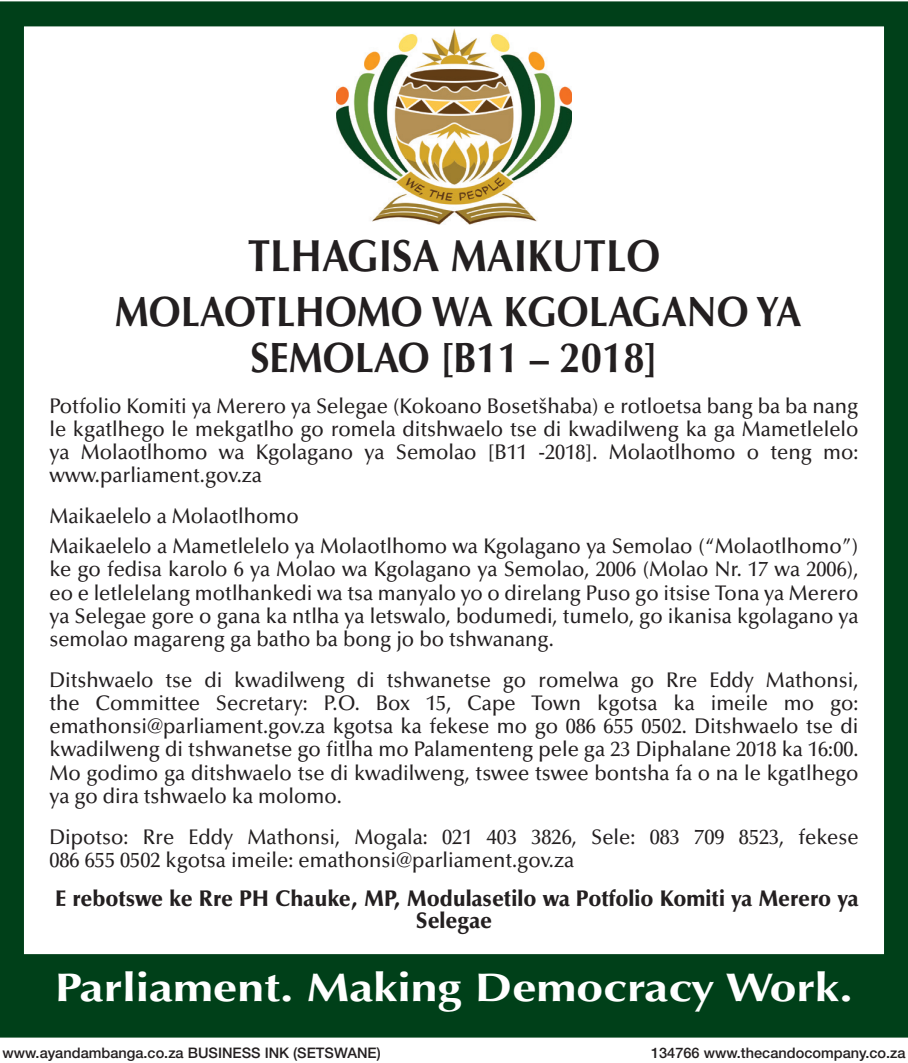
<style>
.page{position:relative;width:908px;height:1063px;background:#fff}
.page>*{position:absolute;margin:0;border:0;box-sizing:border-box;transform-origin:0 0}
.t1{font:700 45px "Optima LT Std";color:#231f20;scale:.9 1}
.t2{font:700 42.5px/45.8px "Optima LT Std";color:#231f20;text-align:center;scale:.9 1}
.t3{font:700 40px "Optima LT Std";color:#fff;scale:1.2 1}
.t4{font:900 22.5px/22px "Optima LT Std";color:#231f20;text-align:center;scale:.95 1}
.t5{font:500 21.25px/23.2px "Optima LT Std";color:#231f20;text-align:justify;scale:.95 1}
.t6{font:500 14.5px "Helvetica Neue LT Std";color:#231f20}
</style>
<div class="page">
<div style="left:0;top:1px;width:907px;height:1022px;border:25px solid #004019"></div>
<img style="left:336px;top:29px;width:235px;height:196px">
<div style="left:0;top:954px;width:907px;height:84px;border:25px solid #004019"></div>
<div style="left:15px;top:970px;width:877px;height:49px;background:#004019"></div>
<div style="left:14px;top:969px;width:879px;height:52px;border:2px solid #004019"></div>
<h1 class="t1" style="left:248px;top:230px;width:459px">TLHAGISA MAIKUTLO</h1>
<h2 class="t2" style="left:115px;top:289px;width:764px">MOLAOTLHOMO WA KGOLAGANO YA<br>SEMOLAO [B11 – 2018]</h2>
<p class="t5" style="left:49px;top:394px;width:852px">Potfolio Komiti ya Merero ya Selegae (Kokoano Bosetšhaba) e rotloetsa bang ba ba nang le kgatlhego le mekgatlho go romela ditshwaelo tse di kwadilweng ka ga Mametlelelo ya Molaotlhomo wa Kgolagano ya Semolao [B11 -2018]. Molaotlhomo o teng mo: www.parliament.gov.za</p>
<p class="t5" style="left:49px;top:501px;width:852px;line-height:30.2px">Maikaelelo a Molaotlhomo<br>Maikaelelo a Mametlelelo ya Molaotlhomo wa Kgolagano ya Semolao (“Molaotlhomo”)</p>
<p class="t5" style="left:49px;top:558px;width:852px">ke go fedisa karolo 6 ya Molao wa Kgolagano ya Semolao, 2006 (Molao Nr. 17 wa 2006), eo e letlelelang motlhankedi wa tsa manyalo yo o direlang Puso go itsise Tona ya Merero ya Selegae gore o gana ka ntlha ya letswalo, bodumedi, tumelo, go ikanisa kgolagano ya semolao magareng ga batho ba bong jo bo tshwanang.</p>
<p class="t5" style="left:49px;top:669px;width:852px">Ditshwaelo tse di kwadilweng di tshwanetse go romelwa go Rre Eddy Mathonsi, the Committee Secretary: P.O. Box 15, Cape Town kgotsa ka imeile mo go: emathonsi@parliament.gov.za kgotsa ka fekese mo go 086 655 0502. Ditshwaelo tse di kwadilweng di tshwanetse go fitlha mo Palamenteng pele ga 23 Diphalane 2018 ka 16:00.<br>Mo godimo ga ditshwaelo tse di kwadilweng, tswee tswee bontsha fa o na le kgatlhego ya go dira tshwaelo ka molomo.</p>
<p class="t5" style="left:49px;top:825px;width:852px">Dipotso: Rre Eddy Mathonsi, Mogala: 021 403 3826, Sele: 083 709 8523, fekese<br>086 655 0502 kgotsa imeile: emathonsi@parliament.gov.za</p>
<p class="t4" style="left:56px;top:888px;width:846px">E rebotswe ke Rre PH Chauke, MP, Modulasetilo wa Potfolio Komiti ya Merero ya<br>Selegae</p>
<h3 class="t3" style="left:55px;top:964px;width:665px">Parliament. Making Democracy Work.</h3>
<p class="t6" style="left:2px;top:1044px;width:380px">www.ayandambanga.co.za BUSINESS INK (SETSWANE)</p>
<p class="t6" style="left:650px;top:1044px;width:256px">134766 www.thecandocompany.co.za</p>
</div>
